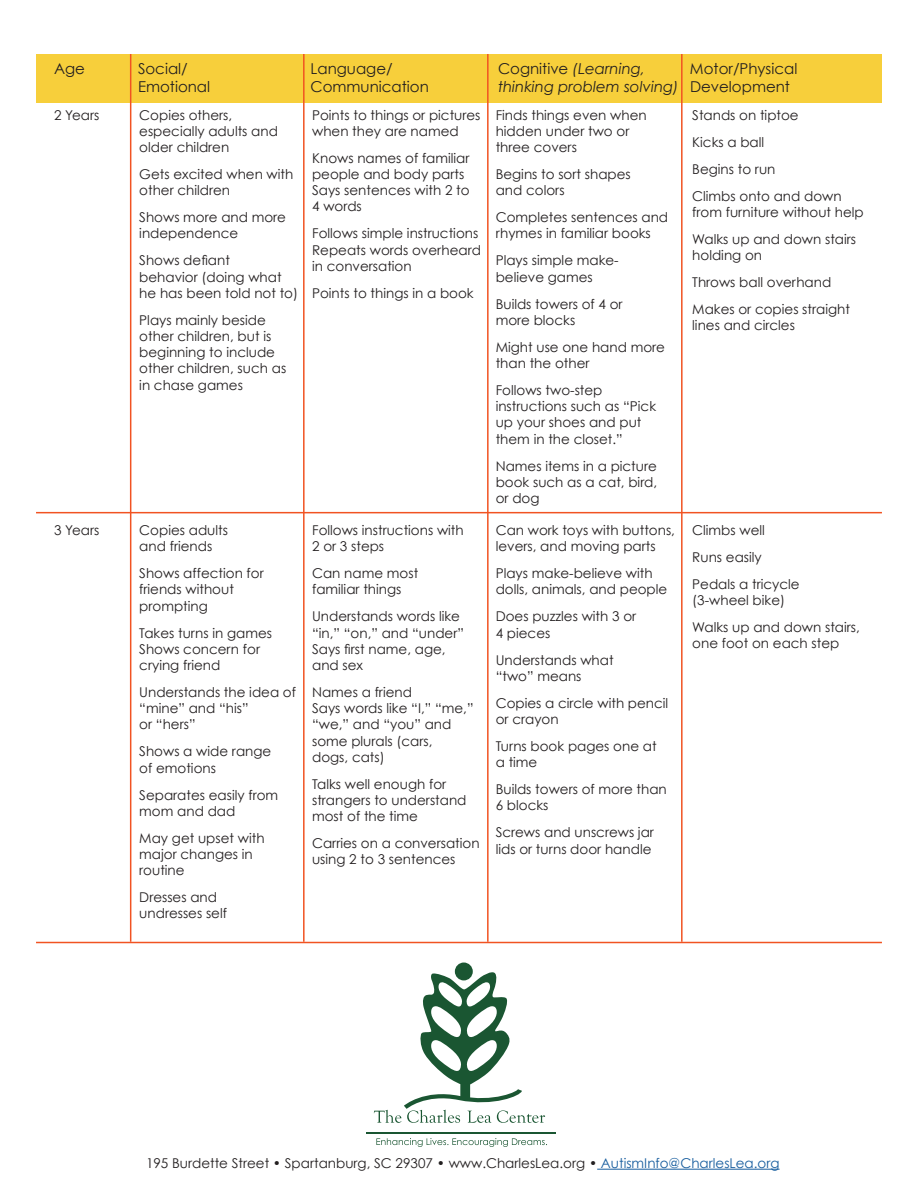
<style>
.page{position:relative;width:918px;height:1188px;background:#fff}
.page>*{position:absolute;margin:0;border:0;box-sizing:border-box;transform-origin:0 0}
.t1{font:15px "Century Gothic";color:#231f20}
.t2{font:italic 15px "Century Gothic";color:#231f20}
.t3{font:13.5px/16.2px "Century Gothic";color:#231f20}
.s1{font-style:normal}
.s2{color:#175d9e}
</style>
<div class="page">
<div style="left:36px;top:54px;width:846px;height:49px;background:#f7cf3b"></div>
<hr style="left:130px;top:54px;width:1px;height:888px;background:#f15322">
<hr style="left:303px;top:54px;width:2px;height:888px;background:#f15322">
<hr style="left:487px;top:54px;width:2px;height:888px;background:#f15322">
<hr style="left:681px;top:54px;width:2px;height:888px;background:#f15322">
<hr style="left:36px;top:512px;width:846px;height:1px;background:#f15322">
<hr style="left:36px;top:942px;width:846px;height:1px;background:#f15322">
<hr style="left:597px;top:1169px;width:183px;height:1px;background:#175d9e">
<div style="left:455px;top:963px;width:18px;height:17px;background:#1a5632;border-radius:50%"></div>
<svg style="left:374px;top:971px;width:171px;height:152px"></svg>
<svg style="left:376px;top:1138px;width:171px;height:9px"></svg>
<hr style="left:366px;top:1132px;width:189px;height:1px;background:#1a5632">
<p class="t1" style="left:54px;top:59px;width:32px">Age</p>
<p class="t1" style="left:138px;top:59px;width:51px">Social/</p>
<p class="t1" style="left:310px;top:59px;width:84px">Language/</p>
<p class="t2" style="left:498px;top:59px;width:149px"><span class="s1">Cognitive</span> (Learning,</p>
<p class="t1" style="left:690px;top:59px;width:109px">Motor/Physical</p>
<p class="t1" style="left:138px;top:77px;width:74px">Emotional</p>
<p class="t1" style="left:310px;top:77px;width:120px">Communication</p>
<p class="t2" style="left:498px;top:77px;width:294px">thinking problem solving) <span class="s1">Development</span></p>
<p class="t3" style="left:54px;top:106px;width:47px">2 Years</p>
<p class="t3" style="left:139px;top:106px;width:140px">Copies others, especially adults and older children</p>
<p class="t3" style="left:139px;top:166px;width:156px">Gets excited when with other children</p>
<p class="t3" style="left:139px;top:209px;width:148px">Shows more and more independence</p>
<p class="t3" style="left:139px;top:252px;width:160px">Shows defiant<br>behavior (doing what he has been told not to)</p>
<p class="t3" style="left:139px;top:312px;width:148px">Plays mainly beside other children, but is beginning to include other children, such as in chase games</p>
<p class="t3" style="left:312px;top:106px;width:170px">Points to things or pictures when they are named</p>
<p class="t3" style="left:312px;top:150px;width:159px">Knows names of familiar people and body parts<br>Says sentences with 2 to<br>4 words</p>
<p class="t3" style="left:312px;top:225px;width:170px">Follows simple instructions<br>Repeats words overheard in conversation</p>
<p class="t3" style="left:312px;top:285px;width:163px">Points to things in a book</p>
<p class="t3" style="left:496px;top:106px;width:152px">Finds things even when hidden under two or three covers</p>
<p class="t3" style="left:496px;top:166px;width:137px">Begins to sort shapes and colors</p>
<p class="t3" style="left:496px;top:209px;width:174px">Completes sentences and rhymes in familiar books</p>
<p class="t3" style="left:496px;top:252px;width:125px">Plays simple make&shy;believe games</p>
<p class="t3" style="left:496px;top:295px;width:128px">Builds towers of 4 or more blocks</p>
<p class="t3" style="left:496px;top:339px;width:171px">Might use one hand more than the other</p>
<p class="t3" style="left:496px;top:382px;width:162px">Follows two-step instructions such as “Pick up your shoes and put them in the closet.”</p>
<p class="t3" style="left:496px;top:457px;width:163px;text-align:justify">Names items in a picture book such as a cat, bird, or dog</p>
<p class="t3" style="left:692px;top:101px;width:151px;line-height:27px">Stands on tiptoe<br>Kicks a ball<br>Begins to run<br>Climbs onto and down</p>
<p class="t3" style="left:692px;top:198px;width:173px;line-height:27px">from furniture without help<br>Walks up and down stairs</p>
<p class="t3" style="left:692px;top:241px;width:159px;line-height:27px">holding on<br>Throws ball overhand<br>Makes or copies straight</p>
<p class="t3" style="left:692px;top:317px;width:104px">lines and circles</p>
<p class="t3" style="left:54px;top:522px;width:47px">3 Years</p>
<p class="t3" style="left:139px;top:522px;width:90px">Copies adults and friends</p>
<p class="t3" style="left:139px;top:565px;width:126px">Shows affection for friends without prompting</p>
<p class="t3" style="left:139px;top:624px;width:134px">Takes turns in games<br>Shows concern for crying friend</p>
<p class="t3" style="left:139px;top:684px;width:158px">Understands the idea of “mine” and “his”<br>or “hers”</p>
<p class="t3" style="left:139px;top:743px;width:134px">Shows a wide range of emotions</p>
<p class="t3" style="left:139px;top:786px;width:140px">Separates easily from mom and dad</p>
<p class="t3" style="left:139px;top:830px;width:127px">May get upset with major changes in routine</p>
<p class="t3" style="left:139px;top:889px;width:89px">Dresses and undresses self</p>
<p class="t3" style="left:312px;top:522px;width:153px">Follows instructions with<br>2 or 3 steps</p>
<p class="t3" style="left:312px;top:565px;width:108px">Can name most familiar things</p>
<p class="t3" style="left:312px;top:608px;width:153px">Understands words like “in,” “on,” and “under”<br>Says first name, age, and sex</p>
<p class="t3" style="left:312px;top:684px;width:163px">Names a friend<br>Says words like “I,” “me,” “we,” and “you” and some plurals (cars,<br>dogs, cats)</p>
<p class="t3" style="left:312px;top:776px;width:156px">Talks well enough for strangers to understand most of the time</p>
<p class="t3" style="left:312px;top:835px;width:169px">Carries on a conversation using 2 to 3 sentences</p>
<p class="t3" style="left:496px;top:522px;width:181px">Can work toys with buttons, levers, and moving parts</p>
<p class="t3" style="left:496px;top:565px;width:173px">Plays make-believe with dolls, animals, and people</p>
<p class="t3" style="left:496px;top:608px;width:142px">Does puzzles with 3 or<br>4 pieces</p>
<p class="t3" style="left:496px;top:651px;width:119px">Understands what “two” means</p>
<p class="t3" style="left:496px;top:695px;width:174px">Copies a circle with pencil or crayon</p>
<p class="t3" style="left:496px;top:738px;width:162px">Turns book pages one at a time</p>
<p class="t3" style="left:496px;top:781px;width:173px">Builds towers of more than<br>6 blocks</p>
<p class="t3" style="left:496px;top:824px;width:160px">Screws and unscrews jar lids or turns door handle</p>
<p class="t3" style="left:692px;top:516px;width:109px;line-height:27px">Climbs well<br>Runs easily<br>Pedals a tricycle</p>
<p class="t3" style="left:692px;top:587px;width:169px;line-height:27px">(3-wheel bike)<br>Walks up and down stairs,</p>
<p class="t3" style="left:692px;top:635px;width:149px">one foot on each step</p>
<p class="t3" style="left:146px;top:1155px;width:635px">195 Burdette Street • Spartanburg, SC 29307 • www.CharlesLea.org • <span class="s2">AutismInfo@CharlesLea.org</span></p>
</div>
